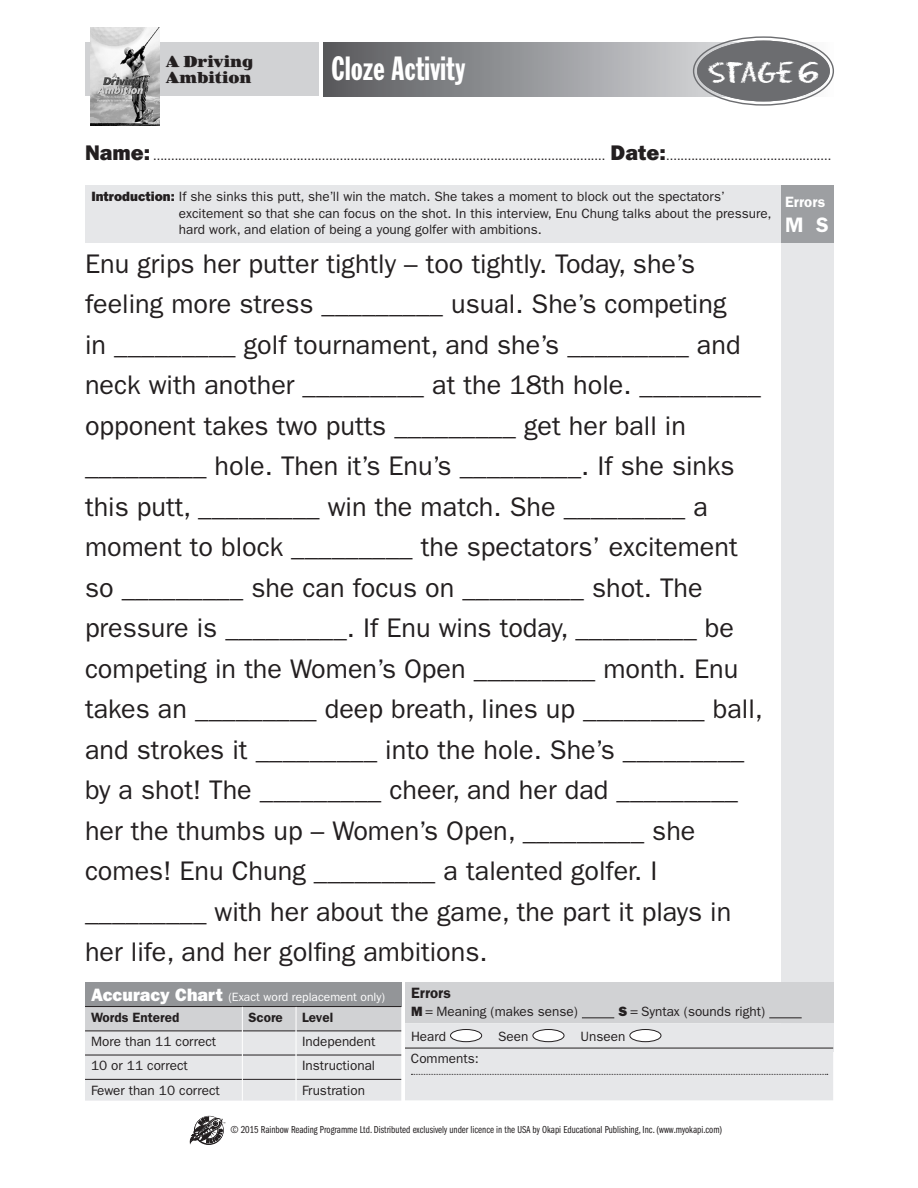
<style>
.page{position:relative;width:918px;height:1188px;background:#fff}
.page>*{position:absolute;margin:0;border:0;box-sizing:border-box;transform-origin:0 0}
.Sheet_title{font:33px "Franklin Gothic Std Extra Cond";letter-spacing:.005em;color:#fff}
.Activity_text{font:27px/40.5px "ITC Franklin Gothic Std";color:#231f20}
.t1{font:26.7px "Eraser";letter-spacing:-.03em;color:#fff}
.t2{font:600 21px "ITC Franklin Gothic Std";color:#fff}
.t3{font:900 16.5px/16.5px "Jimbo Std";color:#231f20;scale:.88 1}
.t4{font:600 15px "ITC Franklin Gothic Std";color:#fff}
.t5{font:600 15px "ITC Franklin Gothic Std";color:#231f20}
.Intro_text{font:13.5px/16.5px "ITC Franklin Gothic Std";color:#231f20}
.t6{font:600 13.5px "ITC Franklin Gothic Std";color:#231f20}
.t7{font:12px "Franklin Gothic IT Cby BT";color:#231f20}
.t8{font:12px "ITC Franklin Gothic Std";color:#fff}
.t9{font:10.5px "ITC Franklin Gothic Std Bk Cp";color:#231f20}
.s1{font-weight:800;font-size:21px}
.s2{font-family:"ITC Franklin Gothic Std Hvy"}
.s3{font-family:"ITC Franklin Gothic Std Hvy";font-size:18px}
</style>
<div class="page">
<div style="left:85px;top:43px;width:234px;height:53px;background:#d1d2d4"></div>
<img style="left:90px;top:27px;width:70px;height:99px">
<svg style="left:189px;top:1117px;width:36px;height:28px"></svg>
<div style="left:85px;top:186px;width:696px;height:57px;background:#e6e7e9"></div>
<div style="left:85px;top:982px;width:316px;height:25px;background:#939598"></div>
<hr style="left:85px;top:1006px;width:157px;height:1px;background:#231f20">
<hr style="left:242px;top:1006px;width:54px;height:1px;background:#231f20">
<hr style="left:296px;top:1006px;width:105px;height:1px;background:#231f20">
<div style="left:781px;top:186px;width:52px;height:57px;background:#9d9fa2"></div>
<div style="left:781px;top:243px;width:52px;height:809px;background:#e6e7e9"></div>
<svg style="left:323px;top:43px;width:510px;height:53px;background:#959699"></svg>
<div style="left:697px;top:41px;width:133px;height:60px;background:#6c6d70;border-radius:50%"></div>
<div style="left:697px;top:41px;width:133px;height:60px;border:4px solid #6c6d70;border-radius:50%"></div>
<div style="left:405px;top:982px;width:428px;height:41px;background:#d1d2d4"></div>
<svg style="left:85px;top:1007px;width:748px;height:94px;background:#dcdddf"></svg>
<p class="t3" style="left:166px;top:53px;width:101px">A Driving<br>Ambition</p>
<p class="Sheet_title" style="left:332px;top:51px;width:135px">Cloze Activity</p>
<p class="t1" style="left:708px;top:57px;width:112px">Stage 6</p>
<p class="t7" style="left:85px;top:148px;width:748px"><span class="s1">Name:</span> .............................................................................................................................. <span class="s1">Date:</span>..............................................</p>
<p class="Intro_text" style="left:179px;top:189px;width:594px;text-indent:-87px"><span class="s2">Introduction:</span> If she sinks this putt, she’ll win the match. She takes a moment to block out the spectators’ excitement so that she can focus on the shot. In this interview, Enu Chung talks about the pressure, hard work, and elation of being a young golfer with ambitions.</p>
<p class="t4" style="left:785px;top:193px;width:42px">Errors</p>
<p class="t2" style="left:785px;top:213px;width:45px">M S</p>
<p class="Activity_text" style="left:85px;top:244px;width:679px">Enu grips her putter tightly – too tightly. Today, she’s feeling more stress _________ usual. She’s competing<br>in _________ golf tournament, and she’s _________ and neck with another _________ at the 18th hole. _________ opponent takes two putts _________ get her ball in _________ hole. Then it’s Enu’s _________. If she sinks this putt, _________ win the match. She _________ a moment to block _________ the spectators’ excitement so _________ she can focus on _________ shot. The pressure is _________. If Enu wins today, _________ be competing in the Women’s Open _________ month. Enu takes an _________ deep breath, lines up _________ ball, and strokes it _________ into the hole. She’s _________ by a shot! The _________ cheer, and her dad _________ her the thumbs up – Women’s Open, _________ she comes! Enu Chung _________ a talented golfer. I _________ with her about the game, the part it plays in her life, and her golfing ambitions.</p>
<p class="t8" style="left:91px;top:990px;width:296px"><span class="s3">Accuracy Chart</span> (Exact word replacement only)</p>
<p class="t6" style="left:91px;top:1009px;width:90px">Words Entered</p>
<p class="t6" style="left:248px;top:1009px;width:36px">Score</p>
<p class="t6" style="left:302px;top:1009px;width:33px">Level</p>
<p class="Intro_text" style="left:91px;top:1033px;width:127px">More than 11 correct</p>
<p class="Intro_text" style="left:302px;top:1033px;width:75px">Independent</p>
<p class="Intro_text" style="left:91px;top:1058px;width:98px">10 or 11 correct</p>
<p class="Intro_text" style="left:302px;top:1058px;width:75px">Instructional</p>
<p class="Intro_text" style="left:91px;top:1082px;width:130px">Fewer than 10 correct</p>
<p class="Intro_text" style="left:302px;top:1082px;width:65px">Frustration</p>
<p class="t5" style="left:411px;top:984px;width:42px">Errors</p>
<p class="Intro_text" style="left:411px;top:1004px;width:168px"><span class="s2">M</span> = Meaning (makes sense)</p>
<p class="Intro_text" style="left:618px;top:1004px;width:148px"><span class="s2">S</span> = Syntax (sounds right)</p>
<p class="Intro_text" style="left:411px;top:1028px;width:37px">Heard</p>
<p class="Intro_text" style="left:498px;top:1028px;width:32px">Seen</p>
<p class="Intro_text" style="left:581px;top:1028px;width:46px">Unseen</p>
<p class="Intro_text" style="left:411px;top:1051px;width:69px">Comments:</p>
<p class="t9" style="left:230px;top:1124px;width:493px">© 2015 Rainbow Reading Programme Ltd. Distributed exclusively under licence in the USA by Okapi Educational Publishing, Inc. (www.myokapi.com)</p>
</div>
